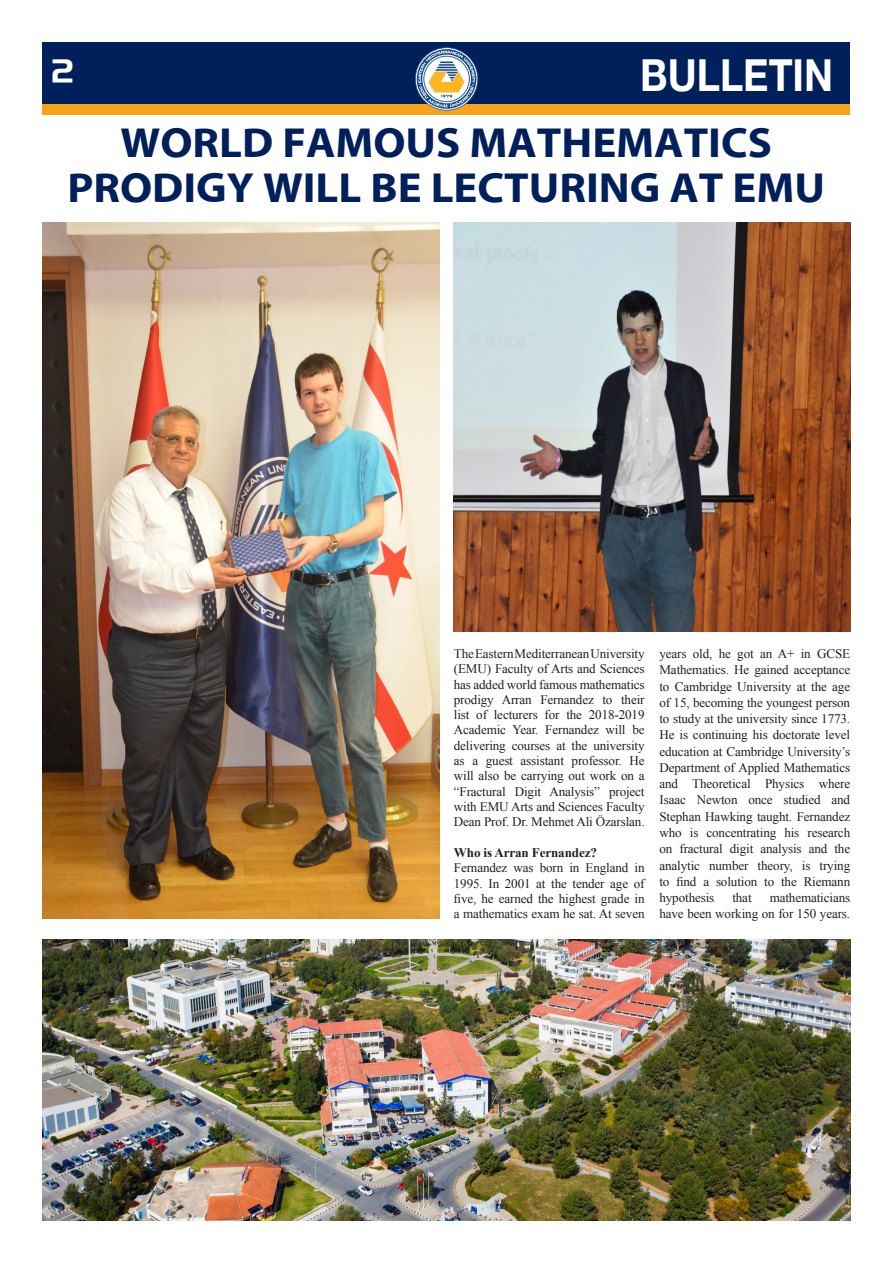
<style>
.page{position:relative;width:893px;height:1263px;background:#fff}
.page>*{position:absolute;margin:0;border:0;box-sizing:border-box;transform-origin:0 0}
.t1{font:700 44.1px "Helvetica Neue EMU";color:#fff;scale:.89 1}
.t2{font:700 42.3px/44.5px "Myriad EMU";color:#00205b;text-align:center;scale:1.06 1}
.t3{font:31.5px "Handel EMU";color:#fff}
.t4{font:13.05px/16.2px "Times New Roman EMU";letter-spacing:-.01em;color:#231f20;text-align:justify}
.t5{font:700 13.05px "Times New Roman EMU";letter-spacing:-.01em;color:#231f20}
</style>
<div class="page">
<div style="left:43px;top:42px;width:807px;height:73px;background:#f9a31b"></div>
<div style="left:43px;top:42px;width:807px;height:62px;background:#00205b"></div>
<svg style="left:415px;top:47px;width:63px;height:64px"></svg>
<img style="left:42px;top:940px;width:808px;height:280px">
<img style="left:42px;top:223px;width:397px;height:695px">
<img style="left:454px;top:223px;width:397px;height:408px">
<p class="t3" style="left:52px;top:52px;width:23px">2</p>
<p class="t1" style="left:640px;top:48px;width:218px">BULLETIN</p>
<p class="t2" style="left:67px;top:122px;width:716px">WORLD FAMOUS MATHEMATICS<br>PRODIGY WILL BE LECTURING AT EMU</p>
<p class="t4" style="left:454px;top:646px;width:192px;line-height:15.3px">The Eastern Mediterranean University (EMU) Faculty of Arts and Sciences has added world famous mathematics prodigy Arran Fernandez to their list of lecturers for the 2018-2019<br>Academic Year. Fernandez will be delivering courses at the university as a guest assistant professor. He will also be carrying out work on a “Fractural Digit Analysis” project with EMU Arts and Sciences Faculty Dean Prof. Dr. Mehmet Ali Özarslan.</p>
<p class="t5" style="left:454px;top:845px;width:145px">Who is Arran Fernandez?</p>
<p class="t4" style="left:454px;top:860px;width:192px;line-height:15.3px">Fernandez was born in England in 1995. In 2001 at the tender age of five, he earned the highest grade in a mathematics exam he sat. At seven</p>
<p class="t4" style="left:659px;top:645px;width:192px">years old, he got an A+ in GCSE Mathematics. He gained acceptance to Cambridge University at the age of 15, becoming the youngest person to study at the university since 1773.<br>He is continuing his doctorate level education at Cambridge University’s Department of Applied Mathematics and Theoretical Physics where Isaac Newton once studied and Stephan Hawking taught. Fernandez who is concentrating his research on fractural digit analysis and the analytic number theory, is trying to find a solution to the Riemann hypothesis</p>
<p class="t4" style="left:659px;top:889px;width:192px;text-align:right">mathematicians<br>have been working on for 150 years.</p>
<p class="t4" style="left:732px;top:889px;width:21px">that</p>
</div>
